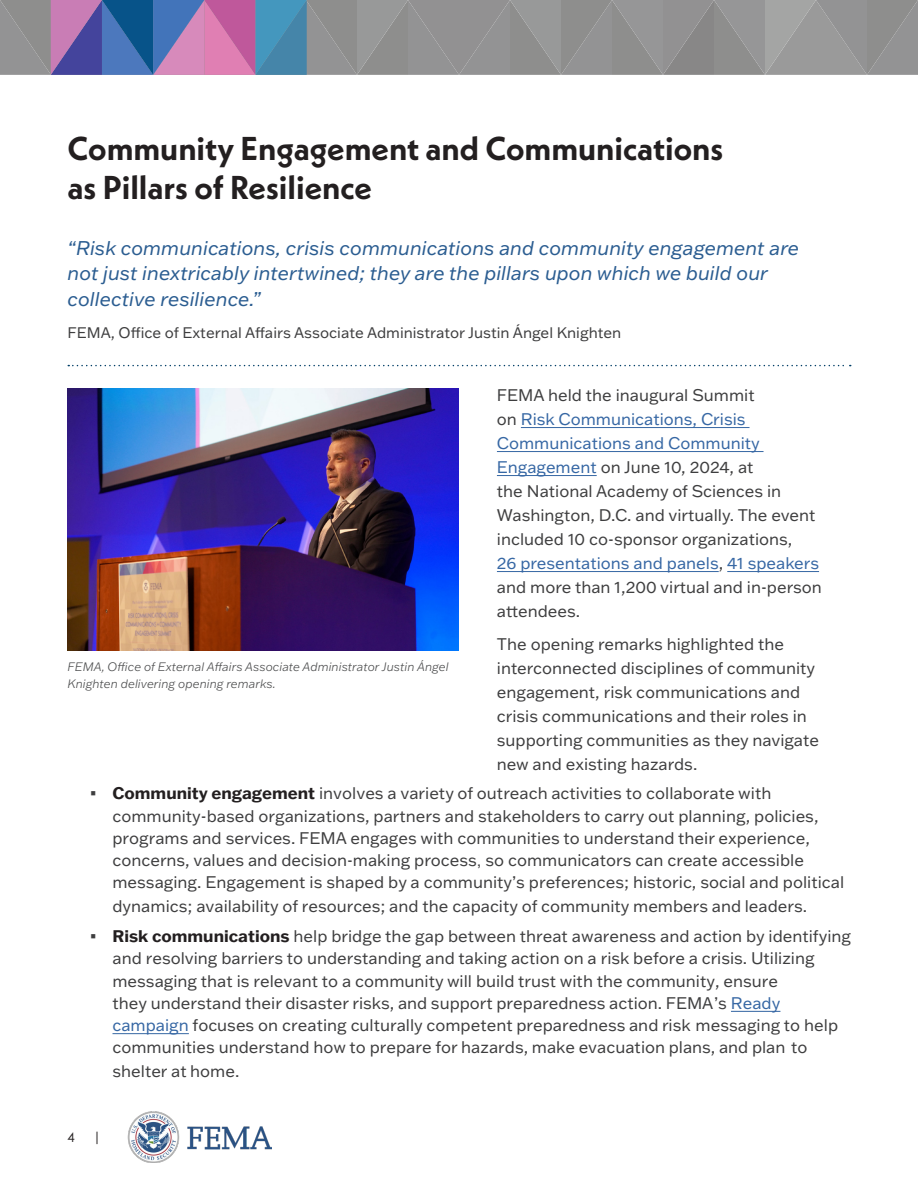
<style>
.page{position:relative;width:918px;height:1188px;background:#fff}
.page>*{position:absolute;margin:0;border:0;box-sizing:border-box;transform-origin:0 0}
.t1{font:700 33px/39px "Neue Kabel";color:#231f20}
.t2{font:italic 19.5px/25.5px "Franklin Gothic ATF";color:#2b5d91}
.t3{font:16.5px/24px "Franklin Gothic ATF";color:#3e3e3f}
.t4{font:15px "Franklin Gothic ATF";color:#3e3e3f}
.t5{font:13.5px "Neue Kabel";color:#231f20}
.t6{font:italic 300 12px/16.5px "Franklin Gothic ATF";color:#4b4c4d}
.s1{color:#3667a4}
.s2{font-family:"Calibri";font-size:18px}
.s3{font-weight:700;color:#231f20}
.s4{font-family:"Arial"}
</style>
<div class="page">
<img style="left:128px;top:1111px;width:144px;height:51px">
<svg style="left:0;top:0;width:918px;height:75px;background:#8b8b9b"></svg>
<hr style="left:521px;top:427px;width:229px;height:1px;background:#3667a4">
<hr style="left:497px;top:451px;width:267px;height:1px;background:#3667a4">
<hr style="left:497px;top:475px;width:100px;height:1px;background:#3667a4">
<hr style="left:497px;top:571px;width:222px;height:1px;background:#3667a4">
<hr style="left:727px;top:571px;width:92px;height:1px;background:#3667a4">
<svg style="left:68px;top:365px;width:783px;height:1px"></svg>
<img style="left:68px;top:389px;width:391px;height:261px">
<hr style="left:731px;top:1011px;width:49px;height:1px;background:#3667a4">
<hr style="left:113px;top:1033px;width:76px;height:1px;background:#3667a4">
<h1 class="t1" style="left:68px;top:128px;width:657px">Community Engagement and Communications as Pillars of Resilience</h1>
<p class="t2" style="left:68px;top:234px;width:733px">“Risk communications, crisis communications and community engagement are not just inextricably intertwined; they are the pillars upon which we build our collective resilience.”</p>
<p class="t4" style="left:68px;top:323px;width:555px">FEMA, Office of External Affairs Associate Administrator Justin Ángel Knighten</p>
<p class="t3" style="left:497px;top:383px;width:326px">FEMA held the inaugural Summit<br>on <span class="s1">Risk Communications, Crisis Communications and Community Engagement</span> on June 10, 2024, at<br>the National Academy of Sciences in Washington, D.C. and virtually. The event included 10 co-sponsor organizations,<br><span class="s1">26 presentations and panels</span>, <span class="s1">41 speakers </span>and more than 1,200 virtual and in-person attendees.</p>
<p class="t3" style="left:497px;top:632px;width:324px">The opening remarks highlighted the interconnected disciplines of community engagement, risk communications and crisis communications and their roles in supporting communities as they navigate new and existing hazards.</p>
<p class="t3" style="left:112px;top:782px;width:733px;line-height:22.5px;text-indent:-22px"><span class="s2">▪</span> <span class="s3">Community engagement</span> involves a variety of outreach activities to collaborate with community-based organizations, partners and stakeholders to carry out planning, policies, programs and services. FEMA engages with communities to understand their experience, concerns, values and decision-making process<span class="s4">,</span> so communicators can create accessible messaging. Engagement is shaped by a community’s preferences; historic, social and political dynamics; availability of resources; and the capacity of community members and leaders.</p>
<p class="t3" style="left:112px;top:924px;width:740px;line-height:23px;text-indent:-22px"><span class="s2">▪</span> <span class="s3">Risk communications</span> help bridge the gap between threat awareness and action by identifying and resolving barriers to understanding and taking action on a risk before a crisis. Utilizing messaging that is relevant to a community will build trust with the community, ensure</p>
<p class="t3" style="left:112px;top:991px;width:727px;line-height:22.6px">they understand their disaster risks, and support preparedness action. FEMA’s <span class="s1">Ready campaign</span> focuses on creating culturally competent preparedness and risk messaging to help communities understand how to prepare for hazards, make evacuation plans, and plan to shelter at home.</p>
<p class="t6" style="left:68px;top:659px;width:383px">FEMA, Office of External Affairs Associate Administrator Justin Ángel<br>Knighten delivering opening remarks.</p>
<p class="t5" style="left:68px;top:1128px;width:9px">4</p>
<p class="t5" style="left:95px;top:1128px;width:5px">|</p>
</div>
